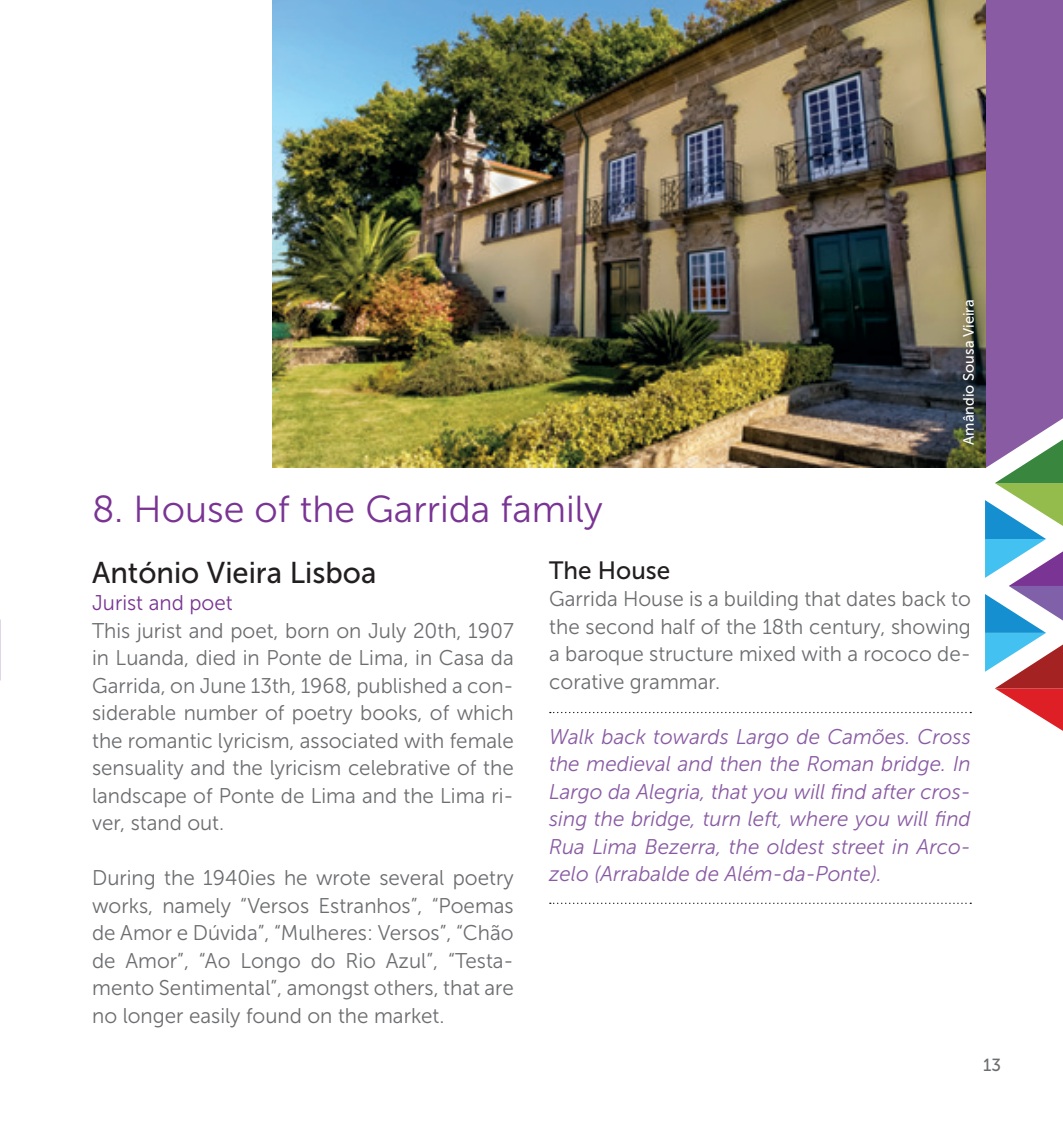
<style>
.page{position:relative;width:1063px;height:1134px;background:#fff}
.page>*{position:absolute;margin:0;border:0;box-sizing:border-box;transform-origin:0 0}
.t1{font:37.5px "Museo Sans 300";color:#793494}
.t2{font:30px "Museo Sans 500";color:#231f20}
.t3{font:25px "Museo Sans 500";color:#231f20}
.t4{font:21.25px/27.5px "Museo Sans 300";color:#6c6d70;text-align:justify}
.t5{font:italic 21.25px/27.5px "Museo Sans 300";color:#895ba3;text-align:justify}
.t6{font:21.25px "Museo Sans 300";color:#793494}
.t7{font:17.5px "Museo Sans 500";color:#6c6d70}
.t8{font:15px "Museo Sans 500";color:#fff}
</style>
<div class="page">
<svg style="left:985px;top:0;width:78px;height:731px"></svg>
<img style="left:273px;top:0;width:712px;height:468px">
<svg style="left:550px;top:712px;width:421px;height:1px"></svg>
<svg style="left:550px;top:903px;width:421px;height:1px"></svg>
<p class="t8" style="left:960px;top:445px;width:147px;rotate:-90deg">Amândio Sousa Vieira</p>
<h1 class="t1" style="left:92px;top:489px;width:512px">8. House of the Garrida family</h1>
<h2 class="t2" style="left:92px;top:556px;width:286px">António Vieira Lisboa</h2>
<p class="t6" style="left:92px;top:591px;width:142px">Jurist and poet</p>
<p class="t4" style="left:92px;top:617px;width:423px">This jurist and poet, born on July 20th, 1907 in Luanda, died in Ponte de Lima, in Casa da Garrida, on June 13th, 1968, published a con&shy;siderable number of poetry books, of which the romantic lyricism, associated with female sensuality and the lyricism celebrative of the landscape of Ponte de Lima and the Lima ri&shy;ver, stand out.</p>
<p class="t4" style="left:92px;top:864px;width:423px">During the 1940ies he wrote several poetry works, namely “Versos Estranhos”, “Poemas de Amor e Dúvida”, “Mulheres: Versos”, “Chão de Amor”, “Ao Longo do Rio Azul”, “Testa&shy;mento Sentimental”, amongst others, that are no longer easily found on the market.</p>
<p class="t3" style="left:549px;top:557px;width:122px">The House</p>
<p class="t4" style="left:549px;top:585px;width:423px">Garrida House is a building that dates back to the second half of the 18th century, showing a baroque structure mixed with a rococo de&shy;corative grammar.</p>
<p class="t5" style="left:549px;top:723px;width:423px">Walk back towards Largo de Camões. Cross the medieval and then the Roman bridge. In Largo da Alegria, that you will find after cros&shy;sing the bridge, turn left, where you will find Rua Lima Bezerra, the oldest street in Arco&shy;zelo (Arrabalde de Além-da-Ponte).</p>
<p class="t7" style="left:983px;top:1055px;width:19px">13</p>
</div>
